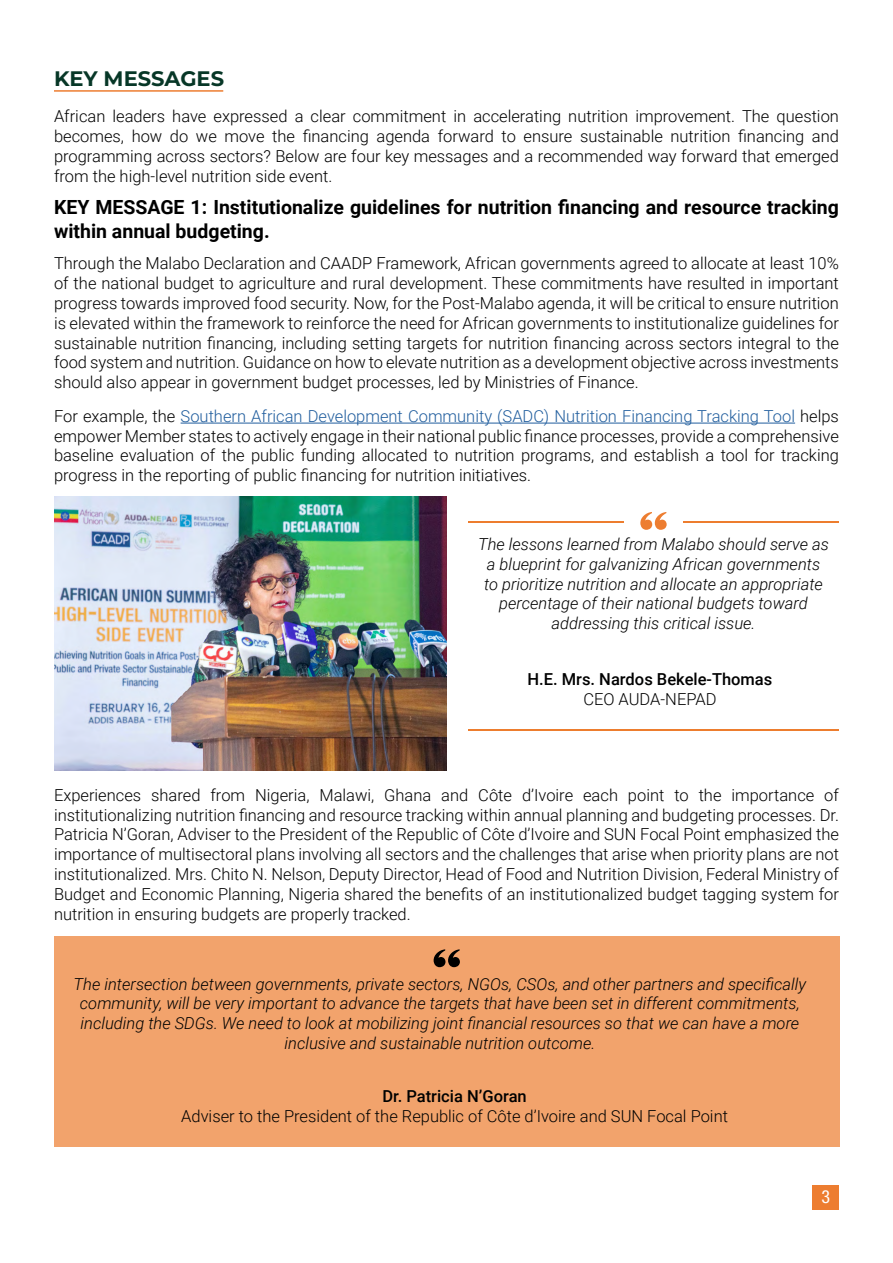
<style>
.page{position:relative;width:893px;height:1263px;background:#fff}
.page>*{position:absolute;margin:0;border:0;box-sizing:border-box;transform-origin:0 0}
.t1{font:700 21px "Montserrat";color:#073727}
.t2{font:700 19.5px/23.4px "Roboto";color:#000}
.t3{font:condensed 18px "Helvetica Neue LT Std";color:#fff}
.t4{font:300 16.5px/19.8px "Roboto";color:#000;text-align:justify}
.t5{font:italic 300 16.5px/19.8px "Roboto";color:#000101;text-align:center}
.t6{font:300 16.5px "Roboto";color:#000101}
.t7{font:500 16.5px "Roboto";color:#000101}
.s1{color:#215e9e}
</style>
<div class="page">
<div style="left:813px;top:1185px;width:26px;height:24px;background:#ed7d30"></div>
<div style="left:54px;top:936px;width:785px;height:210px;background:#f2a36c"></div>
<hr style="left:54px;top:90px;width:169px;height:2px;background:#ed7d30">
<hr style="left:181px;top:423px;width:614px;height:1px;background:#215e9e">
<img style="left:54px;top:497px;width:392px;height:274px">
<svg style="left:640px;top:512px;width:27px;height:18px"></svg>
<svg style="left:434px;top:949px;width:26px;height:18px"></svg>
<hr style="left:683px;top:521px;width:156px;height:1px;background:#ed7d2e">
<hr style="left:468px;top:521px;width:156px;height:1px;background:#ed7d2e">
<hr style="left:468px;top:729px;width:371px;height:1px;background:#ed7d2e">
<p class="t1" style="left:54px;top:65px;width:172px">KEY MESSAGES</p>
<p class="t4" style="left:54px;top:106px;width:786px">African leaders have expressed a clear commitment in accelerating nutrition improvement. The question becomes, how do we move the financing agenda forward to ensure sustainable nutrition financing and programming across sectors? Below are four key messages and a recommended way forward that emerged from the high-level nutrition side event.</p>
<p class="t2" style="left:54px;top:195px;width:786px">KEY MESSAGE 1: Institutionalize guidelines for nutrition financing and resource tracking within annual budgeting.</p>
<p class="t4" style="left:54px;top:253px;width:786px">Through the Malabo Declaration and CAADP Framework, African governments agreed to allocate at least 10% of the national budget to agriculture and rural development. These commitments have resulted in important progress towards improved food security. Now, for the Post-Malabo agenda, it will be critical to ensure nutrition is elevated within the framework to reinforce the need for African governments to institutionalize guidelines for sustainable nutrition financing, including setting targets for nutrition financing across sectors integral to the food system and nutrition. Guidance on how to elevate nutrition as a development objective across investments should also appear in government budget processes, led by Ministries of Finance.</p>
<p class="t4" style="left:54px;top:405px;width:786px">For example, the <span class="s1">Southern African Development Community (SADC) Nutrition Financing Tracking Tool</span> helps empower Member states to actively engage in their national public finance processes, provide a comprehensive baseline evaluation of the public funding allocated to nutrition programs, and establish a tool for tracking progress in the reporting of public financing for nutrition initiatives.</p>
<p class="t5" style="left:478px;top:534px;width:352px">The lessons learned from Malabo should serve as a blueprint for galvanizing African governments to prioritize nutrition and allocate an appropriate percentage of their national budgets toward addressing this critical issue.</p>
<p class="t7" style="left:527px;top:667px;width:246px">H.E. Mrs. Nardos Bekele-Thomas</p>
<p class="t6" style="left:583px;top:687px;width:135px">CEO AUDA-NEPAD</p>
<p class="t4" style="left:54px;top:784px;width:786px">Experiences shared from Nigeria, Malawi, Ghana and Côte d’Ivoire each point to the importance of institutionalizing nutrition financing and resource tracking within annual planning and budgeting processes. Dr.<br>Patricia N’Goran, Adviser to the President of the Republic of Côte d’Ivoire and SUN Focal Point emphasized the importance of multisectoral plans involving all sectors and the challenges that arise when priority plans are not institutionalized. Mrs. Chito N. Nelson, Deputy Director, Head of Food and Nutrition Division, Federal Ministry of Budget and Economic Planning, Nigeria shared the benefits of an institutionalized budget tagging system for nutrition in ensuring budgets are properly tracked.</p>
<p class="t5" style="left:74px;top:973px;width:734px">The intersection between governments, private sectors, NGOs, CSOs, and other partners and specifically community, will be very important to advance the targets that have been set in different commitments, including the SDGs. We need to look at mobilizing joint financial resources so that we can have a more inclusive and sustainable nutrition outcome.</p>
<p class="t7" style="left:382px;top:1084px;width:146px">Dr. Patricia N’Goran</p>
<p class="t6" style="left:181px;top:1104px;width:548px">Adviser to the President of the Republic of Côte d’Ivoire and SUN Focal Point</p>
<p class="t3" style="left:821px;top:1186px;width:10px">3</p>
</div>
